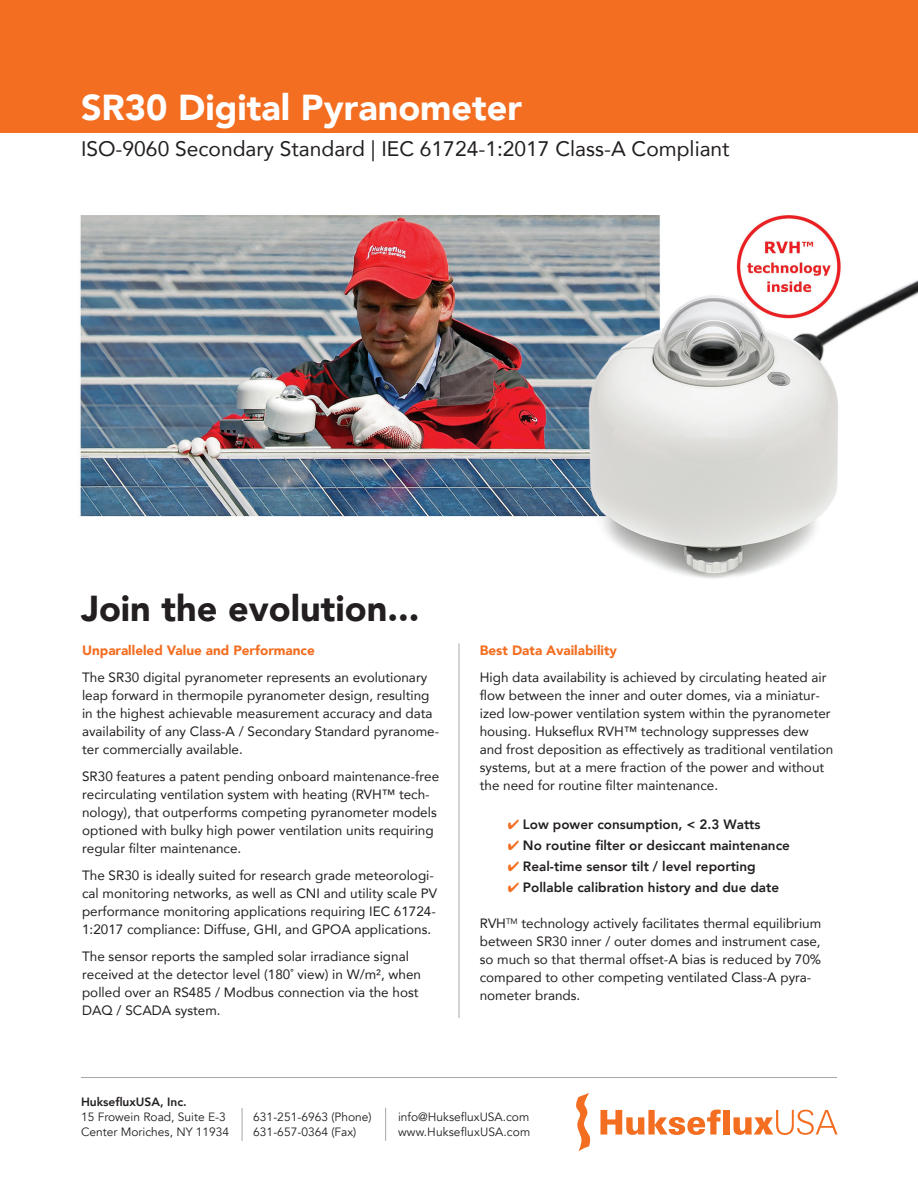
<style>
.page{position:relative;width:918px;height:1188px;background:#fff}
.page>*{position:absolute;margin:0;border:0;box-sizing:border-box;transform-origin:0 0}
.t1{font:900 36px "Avenir";color:#fff}
.t2{font:900 36px "Avenir";color:#231f20}
.t3{font:21px "Avenir";color:#231f20}
.t4{font:13.5px/18px "Avenir";color:#231f20}
.t5{font:800 13.5px "Avenir";color:#231f20}
.t6{font:900 13.5px "Avenir";color:#f36e21}
.t7{font:12px/15px "Avenir";color:#231f20}
.t8{font:800 12px "Avenir";color:#231f20}
.s1{color:#f36e21}
</style>
<div class="page">
<img style="left:80px;top:215px;width:838px;height:364px">
<div style="left:0;top:0;width:918px;height:133px;background:#f36e21"></div>
<svg style="left:600px;top:1110px;width:121px;height:25px"></svg>
<div style="left:723px;top:1110px;width:6px;height:25px;background:#f36e21"></div>
<svg style="left:733px;top:1110px;width:105px;height:25px"></svg>
<svg style="left:576px;top:1093px;width:15px;height:58px"></svg>
<hr style="left:81px;top:1077px;width:756px;height:1px;background:#231f20">
<hr style="left:385px;top:1108px;width:1px;height:33px;background:#231f20">
<hr style="left:242px;top:1108px;width:1px;height:33px;background:#231f20">
<hr style="left:459px;top:643px;width:1px;height:375px;background:#231f20">
<h1 class="t1" style="left:81px;top:77px;width:443px">SR30 Digital Pyranometer</h1>
<h2 class="t3" style="left:81px;top:132px;width:650px">ISO-9060 Secondary Standard | IEC 61724-1:2017 Class-A Compliant</h2>
<h1 class="t2" style="left:81px;top:577px;width:340px">Join the evolution...</h1>
<p class="t6" style="left:82px;top:639px;width:234px">Unparalleled Value and Performance</p>
<p class="t4" style="left:82px;top:668px;width:359px">The SR30 digital pyranometer represents an evolutionary leap forward in thermopile pyranometer design, resulting in the highest achievable measurement accuracy and data availability of any Class-A / Secondary Standard pyranome&shy;ter commercially available.</p>
<p class="t4" style="left:82px;top:767px;width:359px">SR30 features a patent pending onboard maintenance-free recirculating ventilation system with heating (RVH™ tech&shy;nology), that outperforms competing pyranometer models optioned with bulky high power ventilation units requiring regular filter maintenance.</p>
<p class="t4" style="left:82px;top:866px;width:357px">The SR30 is ideally suited for research grade meteorologi&shy;cal monitoring networks, as well as CNI and utility scale PV performance monitoring applications requiring IEC 61724- 1:2017 compliance: Diffuse, GHI, and GPOA applications.</p>
<p class="t4" style="left:82px;top:947px;width:341px">The sensor reports the sampled solar irradiance signal received at the detector level (180˚ view) in W/m², when polled over an RS485 / Modbus connection via the host DAQ / SCADA system.</p>
<p class="t6" style="left:480px;top:639px;width:139px">Best Data Availability</p>
<p class="t4" style="left:480px;top:668px;width:355px">High data availability is achieved by circulating heated air flow between the inner and outer domes, via a miniatur&shy;ized low-power ventilation system within the pyranometer housing. Hukseflux RVH™ technology suppresses dew and frost deposition as effectively as traditional ventilation systems, but at a mere fraction of the power and without the need for routine filter maintenance.</p>
<p class="t5" style="left:508px;top:814px;width:254px"><span class="s1">✔</span> Low power consumption, &lt; 2.3 Watts</p>
<p class="t5" style="left:508px;top:835px;width:284px"><span class="s1">✔</span> No routine filter or desiccant maintenance</p>
<p class="t5" style="left:508px;top:856px;width:249px"><span class="s1">✔</span> Real-time sensor tilt / level reporting</p>
<p class="t5" style="left:508px;top:877px;width:273px"><span class="s1">✔</span> Pollable calibration history and due date</p>
<p class="t4" style="left:480px;top:914px;width:343px">RVH<sup>TM</sup> technology actively facilitates thermal equilibrium between SR30 inner / outer domes and instrument case, so much so that thermal offset-A bias is reduced by 70% compared to other competing ventilated Class-A pyra&shy;nometer brands.</p>
<p class="t8" style="left:81px;top:1093px;width:107px">HuksefluxUSA, Inc.</p>
<p class="t7" style="left:81px;top:1110px;width:150px">15 Frowein Road, Suite E-3<br>Center Moriches, NY 11934</p>
<p class="t7" style="left:253px;top:1110px;width:120px">631-251-6963 (Phone)<br>631-657-0364 (Fax)</p>
<p class="t7" style="left:398px;top:1110px;width:134px">info@HuksefluxUSA.com www.HuksefluxUSA.com</p>
</div>
